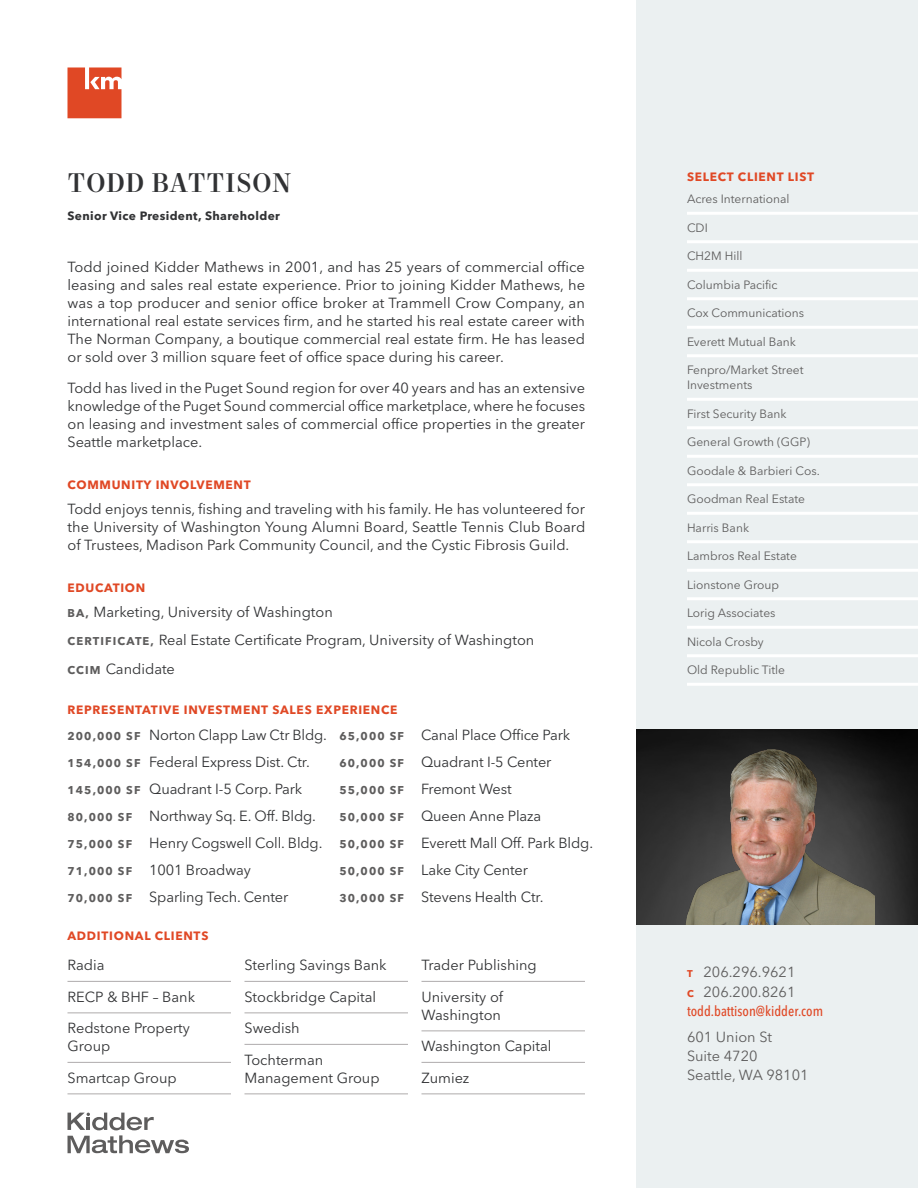
<style>
.page{position:relative;width:918px;height:1188px;background:#fff}
.page>*{position:absolute;margin:0;border:0;box-sizing:border-box;transform-origin:0 0}
.Resume_-_All_Caps_He{font:500 27px "Mort Modern 09";letter-spacing:.015em;color:#313234}
.Body_Copy_-_Charcoal{font:14.55px/18px "Avenir Next LT Pro";letter-spacing:-.01em;color:#313234;text-align:justify}
.Factoids_-_Sterling{font:14.55px/18px "Avenir Next LT Pro";color:#313234}
.Proposal_-_Bullets{font:14.55px "Avenir Next LT Pro";color:#313234}
.Resume_-_Contact_Inf{font:14.55px/19px "Avenir Next LT Pro";color:#5e5d5d}
.Resume_-_Contact_Inf-2{font:500 condensed 14.25px "Avenir Next LT Pro";color:#e04825}
.Lists_-_White_Underl{font:12px/15px "Avenir Next LT Pro";color:#5e5d5d}
.Subhead_-_Level_1{font:700 12px "Avenir Next LT Pro";letter-spacing:.06em;color:#e04825}
.Subhead_-_Level_2{font:700 12px "Avenir Next LT Pro";letter-spacing:.03em;color:#313234}
.Body_Copy_-_Charcoal-2{font:700 11.25px "Avenir Next LT Pro";letter-spacing:.1em;color:#5e5d5d}
.s1{font-weight:700;font-size:11.25px;color:#5e5d5d}
.s2{font-weight:700;font-size:9.75px;color:#e04825}
</style>
<div class="page">
<div style="left:636px;top:0;width:282px;height:1188px;background:#ebf0f1"></div>
<img style="left:636px;top:730px;width:282px;height:195px">
<hr style="left:687px;top:212px;width:231px;height:3px;background:#fff">
<hr style="left:687px;top:240px;width:231px;height:3px;background:#fff">
<hr style="left:687px;top:269px;width:231px;height:3px;background:#fff">
<hr style="left:687px;top:297px;width:231px;height:3px;background:#fff">
<hr style="left:687px;top:326px;width:231px;height:3px;background:#fff">
<hr style="left:687px;top:354px;width:231px;height:3px;background:#fff">
<hr style="left:687px;top:398px;width:231px;height:3px;background:#fff">
<hr style="left:687px;top:426px;width:231px;height:3px;background:#fff">
<hr style="left:687px;top:455px;width:231px;height:3px;background:#fff">
<hr style="left:687px;top:483px;width:231px;height:3px;background:#fff">
<hr style="left:687px;top:512px;width:231px;height:3px;background:#fff">
<hr style="left:687px;top:540px;width:231px;height:3px;background:#fff">
<hr style="left:687px;top:569px;width:231px;height:3px;background:#fff">
<hr style="left:687px;top:597px;width:231px;height:3px;background:#fff">
<hr style="left:687px;top:626px;width:231px;height:3px;background:#fff">
<hr style="left:687px;top:654px;width:231px;height:3px;background:#fff">
<hr style="left:687px;top:683px;width:231px;height:3px;background:#fff">
<img style="left:676px;top:730px;width:199px;height:195px">
<hr style="left:68px;top:981px;width:163px;height:1px;background:#afabac">
<hr style="left:68px;top:1012px;width:163px;height:1px;background:#afabac">
<hr style="left:68px;top:1062px;width:163px;height:1px;background:#afabac">
<hr style="left:68px;top:1094px;width:163px;height:1px;background:#afabac">
<hr style="left:244px;top:981px;width:164px;height:1px;background:#afabac">
<hr style="left:244px;top:1012px;width:164px;height:1px;background:#afabac">
<hr style="left:244px;top:1044px;width:164px;height:1px;background:#afabac">
<hr style="left:244px;top:1094px;width:164px;height:1px;background:#afabac">
<hr style="left:422px;top:981px;width:163px;height:1px;background:#afabac">
<hr style="left:422px;top:1030px;width:163px;height:1px;background:#afabac">
<hr style="left:422px;top:1062px;width:163px;height:1px;background:#afabac">
<hr style="left:422px;top:1094px;width:163px;height:1px;background:#afabac">
<svg style="left:67px;top:67px;width:54px;height:51px;background:#e45f41"></svg>
<svg style="left:68px;top:1113px;width:121px;height:40px"></svg>
<p class="Resume_-_All_Caps_He" style="left:68px;top:165px;width:225px">TODD BATTISON</p>
<p class="Subhead_-_Level_2" style="left:68px;top:209px;width:214px">Senior Vice President, Shareholder</p>
<p class="Body_Copy_-_Charcoal" style="left:68px;top:258px;width:519px">Todd joined Kidder Mathews in 2001, and has 25 years of commercial office leasing and sales real estate experience. Prior to joining Kidder Mathews, he was a top producer and senior office broker at Trammell Crow Company, an international real estate services firm, and he started his real estate career with The Norman Company, a boutique commercial real estate firm. He has leased or sold over 3 million square feet of office space during his career.</p>
<p class="Body_Copy_-_Charcoal" style="left:68px;top:379px;width:519px">Todd has lived in the Puget Sound region for over 40 years and has an extensive knowledge of the Puget Sound commercial office marketplace, where he focuses on leasing and investment sales of commercial office properties in the greater Seattle marketplace.</p>
<p class="Subhead_-_Level_1" style="left:68px;top:478px;width:185px">COMMUNITY INVOLVEMENT</p>
<p class="Body_Copy_-_Charcoal" style="left:68px;top:500px;width:519px">Todd enjoys tennis, fishing and traveling with his family. He has volunteered for the University of Washington Young Alumni Board, Seattle Tennis Club Board of Trustees, Madison Park Community Council, and the Cystic Fibrosis Guild.</p>
<p class="Subhead_-_Level_1" style="left:68px;top:580px;width:79px">EDUCATION</p>
<p class="Proposal_-_Bullets" style="left:68px;top:603px;width:267px"><span class="s1">BA,</span> Marketing, University of Washington</p>
<p class="Proposal_-_Bullets" style="left:68px;top:632px;width:468px"><span class="s1">CERTIFICATE,</span> Real Estate Certificate Program, University of Washington</p>
<p class="Proposal_-_Bullets" style="left:68px;top:661px;width:109px"><span class="s1">CCIM</span> Candidate</p>
<p class="Subhead_-_Level_1" style="left:68px;top:702px;width:332px">REPRESENTATIVE INVESTMENT SALES EXPERIENCE</p>
<p class="Body_Copy_-_Charcoal-2" style="left:68px;top:729px;width:75px">200,000 SF</p>
<p class="Body_Copy_-_Charcoal" style="left:149px;top:726px;width:179px">Norton Clapp Law Ctr Bldg.</p>
<p class="Body_Copy_-_Charcoal-2" style="left:68px;top:756px;width:75px">154,000 SF</p>
<p class="Body_Copy_-_Charcoal" style="left:149px;top:753px;width:162px">Federal Express Dist. Ctr.</p>
<p class="Body_Copy_-_Charcoal-2" style="left:68px;top:783px;width:75px">145,000 SF</p>
<p class="Body_Copy_-_Charcoal" style="left:149px;top:780px;width:155px">Quadrant I-5 Corp. Park</p>
<p class="Body_Copy_-_Charcoal-2" style="left:68px;top:810px;width:66px">80,000 SF</p>
<p class="Body_Copy_-_Charcoal" style="left:149px;top:807px;width:168px">Northway Sq. E. Off. Bldg.</p>
<p class="Body_Copy_-_Charcoal-2" style="left:68px;top:837px;width:66px">75,000 SF</p>
<p class="Body_Copy_-_Charcoal" style="left:149px;top:834px;width:175px">Henry Cogswell Coll. Bldg.</p>
<p class="Body_Copy_-_Charcoal-2" style="left:68px;top:864px;width:66px">71,000 SF</p>
<p class="Body_Copy_-_Charcoal" style="left:149px;top:861px;width:103px">1001 Broadway</p>
<p class="Body_Copy_-_Charcoal-2" style="left:68px;top:891px;width:66px">70,000 SF</p>
<p class="Body_Copy_-_Charcoal" style="left:149px;top:888px;width:140px">Sparling Tech. Center</p>
<p class="Body_Copy_-_Charcoal-2" style="left:339px;top:729px;width:66px">65,000 SF</p>
<p class="Body_Copy_-_Charcoal" style="left:421px;top:726px;width:151px">Canal Place Office Park</p>
<p class="Body_Copy_-_Charcoal-2" style="left:339px;top:756px;width:66px">60,000 SF</p>
<p class="Body_Copy_-_Charcoal" style="left:421px;top:753px;width:132px">Quadrant I-5 Center</p>
<p class="Body_Copy_-_Charcoal-2" style="left:339px;top:783px;width:66px">55,000 SF</p>
<p class="Body_Copy_-_Charcoal" style="left:421px;top:780px;width:92px">Fremont West</p>
<p class="Body_Copy_-_Charcoal-2" style="left:339px;top:810px;width:66px">50,000 SF</p>
<p class="Body_Copy_-_Charcoal" style="left:421px;top:807px;width:122px">Queen Anne Plaza</p>
<p class="Body_Copy_-_Charcoal-2" style="left:339px;top:837px;width:66px">50,000 SF</p>
<p class="Body_Copy_-_Charcoal" style="left:421px;top:834px;width:174px">Everett Mall Off. Park Bldg.</p>
<p class="Body_Copy_-_Charcoal-2" style="left:339px;top:864px;width:66px">50,000 SF</p>
<p class="Body_Copy_-_Charcoal" style="left:421px;top:861px;width:108px">Lake City Center</p>
<p class="Body_Copy_-_Charcoal-2" style="left:339px;top:891px;width:66px">30,000 SF</p>
<p class="Body_Copy_-_Charcoal" style="left:421px;top:888px;width:124px">Stevens Health Ctr.</p>
<p class="Subhead_-_Level_1" style="left:68px;top:929px;width:142px">ADDITIONAL CLIENTS</p>
<p class="Factoids_-_Sterling" style="left:68px;top:956px;width:38px">Radia</p>
<p class="Factoids_-_Sterling" style="left:68px;top:988px;width:129px">RECP &amp; BHF – Bank</p>
<p class="Factoids_-_Sterling" style="left:68px;top:1019px;width:124px">Redstone Property<br>Group</p>
<p class="Factoids_-_Sterling" style="left:68px;top:1069px;width:111px">Smartcap Group</p>
<p class="Factoids_-_Sterling" style="left:244px;top:956px;width:144px">Sterling Savings Bank</p>
<p class="Factoids_-_Sterling" style="left:244px;top:988px;width:133px">Stockbridge Capital</p>
<p class="Factoids_-_Sterling" style="left:244px;top:1019px;width:57px">Swedish</p>
<p class="Factoids_-_Sterling" style="left:244px;top:1051px;width:137px">Tochterman<br>Management Group</p>
<p class="Factoids_-_Sterling" style="left:422px;top:956px;width:117px">Trader Publishing</p>
<p class="Factoids_-_Sterling" style="left:422px;top:988px;width:83px">University of<br>Washington</p>
<p class="Factoids_-_Sterling" style="left:422px;top:1037px;width:132px">Washington Capital</p>
<p class="Factoids_-_Sterling" style="left:422px;top:1069px;width:49px">Zumiez</p>
<p class="Subhead_-_Level_1" style="left:687px;top:170px;width:129px">SELECT CLIENT LIST</p>
<p class="Lists_-_White_Underl" style="left:687px;top:191px;width:104px">Acres International</p>
<p class="Lists_-_White_Underl" style="left:687px;top:220px;width:22px">CDI</p>
<p class="Lists_-_White_Underl" style="left:687px;top:248px;width:57px">CH2M Hill</p>
<p class="Lists_-_White_Underl" style="left:687px;top:277px;width:92px">Columbia Pacific</p>
<p class="Lists_-_White_Underl" style="left:687px;top:305px;width:119px">Cox Communications</p>
<p class="Lists_-_White_Underl" style="left:687px;top:334px;width:111px">Everett Mutual Bank</p>
<p class="Lists_-_White_Underl" style="left:687px;top:362px;width:118px">Fenpro/Market Street<br>Investments</p>
<p class="Lists_-_White_Underl" style="left:687px;top:406px;width:101px">First Security Bank</p>
<p class="Lists_-_White_Underl" style="left:687px;top:434px;width:125px">General Growth (GGP)</p>
<p class="Lists_-_White_Underl" style="left:687px;top:463px;width:134px">Goodale &amp; Barbieri Cos.</p>
<p class="Lists_-_White_Underl" style="left:687px;top:491px;width:120px">Goodman Real Estate</p>
<p class="Lists_-_White_Underl" style="left:687px;top:520px;width:64px">Harris Bank</p>
<p class="Lists_-_White_Underl" style="left:687px;top:548px;width:111px">Lambros Real Estate</p>
<p class="Lists_-_White_Underl" style="left:687px;top:577px;width:94px">Lionstone Group</p>
<p class="Lists_-_White_Underl" style="left:687px;top:605px;width:90px">Lorig Associates</p>
<p class="Lists_-_White_Underl" style="left:687px;top:634px;width:78px">Nicola Crosby</p>
<p class="Lists_-_White_Underl" style="left:687px;top:662px;width:100px">Old Republic Title</p>
<p class="Resume_-_Contact_Inf" style="left:687px;top:962px;width:110px;line-height:19.8px"><span class="s2">T</span> 206.296.9621<br><span class="s2">C</span> 206.200.8261</p>
<p class="Resume_-_Contact_Inf-2" style="left:687px;top:1002px;width:138px">todd.battison@kidder.com</p>
<p class="Resume_-_Contact_Inf" style="left:687px;top:1027px;width:123px">601 Union St<br>Suite 4720<br>Seattle, WA 98101</p>
</div>
